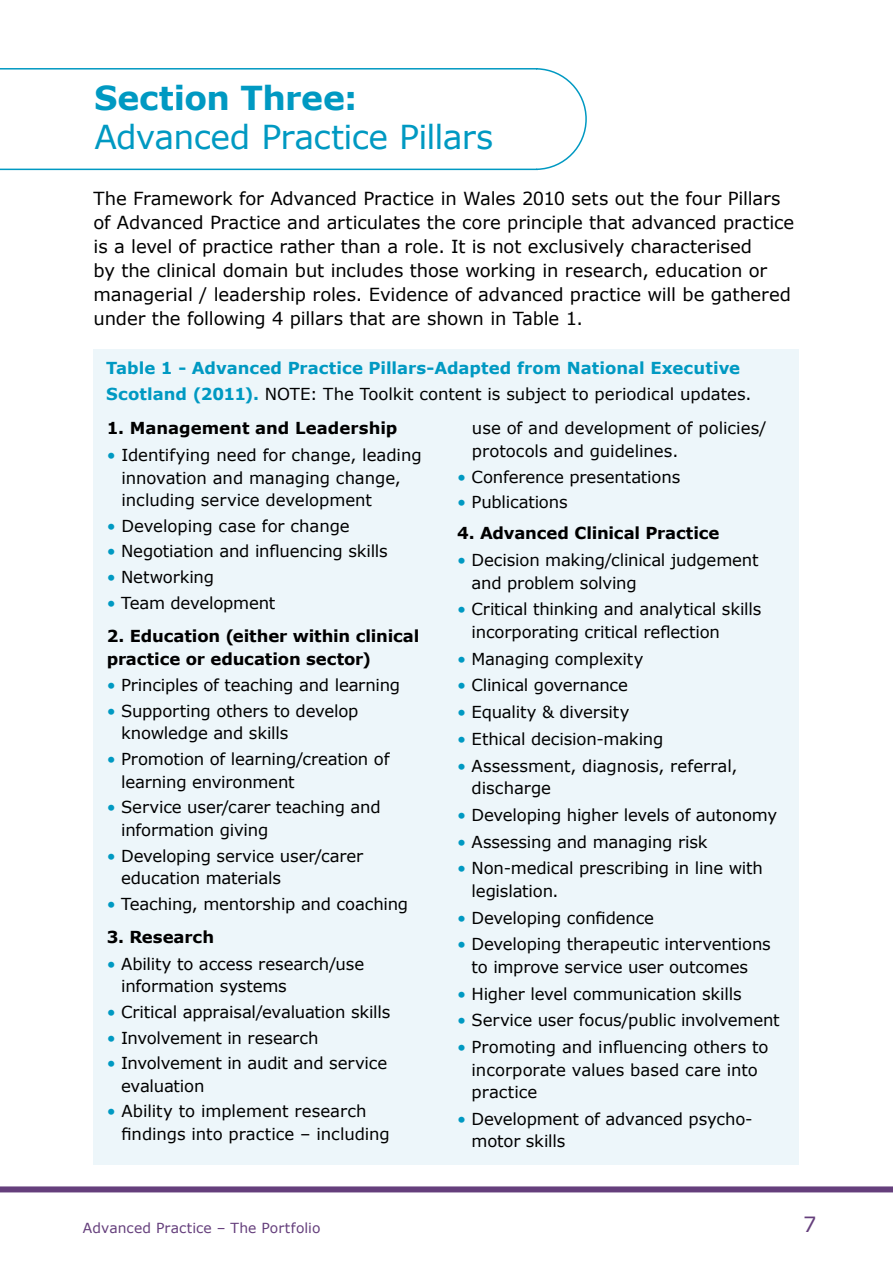
<style>
.page{position:relative;width:893px;height:1263px;background:#fff}
.page>*{position:absolute;margin:0;border:0;box-sizing:border-box;transform-origin:0 0}
.t1{font:33px "Verdana";letter-spacing:-.02em;color:#0099c2}
.t2{font:700 33px "Verdana";letter-spacing:-.005em;color:#0099c2}
.t3{font:21px "Verdana";color:#653f7c}
.t4{font:18px/24px "Verdana";letter-spacing:-.01em;color:#000}
.t5{font:16.5px/22.5px "Verdana";letter-spacing:-.01em;color:#000}
.t6{font:700 16.5px/25.5px "Verdana";color:#0099c2}
.t7{font:700 16.5px/22.5px "Verdana";letter-spacing:-.005em;color:#000}
.t8{font:13.8px "Verdana";letter-spacing:.005em;color:#653f7c}
.s1{font-weight:400;color:#000}
.s2{color:#0099c2}
</style>
<div class="page">
<svg style="left:0;top:68px;width:587px;height:103px"></svg>
<div style="left:94px;top:349px;width:705px;height:816px;background:#edf6fa"></div>
<div style="left:0;top:1186px;width:893px;height:6px;background:#653f7c"></div>
<h1 class="t2" style="left:94px;top:77px;width:265px">Section Three:</h1>
<h1 class="t1" style="left:94px;top:116px;width:400px">Advanced Practice Pillars</h1>
<p class="t4" style="left:94px;top:187px;width:702px">The Framework for Advanced Practice in Wales 2010 sets out the four Pillars of Advanced Practice and articulates the core principle that advanced practice is a level of practice rather than a role. It is not exclusively characterised<br>by the clinical domain but includes those working in research, education or managerial / leadership roles. Evidence of advanced practice will be gathered under the following 4 pillars that are shown in Table 1.</p>
<p class="t6" style="left:106px;top:356px;width:647px">Table 1 - Advanced Practice Pillars-Adapted from National Executive<br>Scotland (2011). <span class="s1">NOTE: The Toolkit content is subject to periodical updates.</span></p>
<p class="t7" style="left:107px;top:417px;width:292px">1. Management and Leadership</p>
<p class="t5" style="left:121px;top:444px;width:302px;text-indent:-15px"><span class="s2">•</span> Identifying need for change, leading innovation and managing change, including service development</p>
<p class="t5" style="left:107px;top:515px;width:245px"><span class="s2">•</span> Developing case for change</p>
<p class="t5" style="left:107px;top:540px;width:283px"><span class="s2">•</span> Negotiation and influencing skills</p>
<p class="t5" style="left:107px;top:566px;width:109px"><span class="s2">•</span> Networking</p>
<p class="t5" style="left:107px;top:592px;width:170px"><span class="s2">•</span> Team development</p>
<p class="t7" style="left:107px;top:625px;width:314px">2. Education (either within clinical practice or education sector)</p>
<p class="t5" style="left:107px;top:674px;width:295px"><span class="s2">•</span> Principles of teaching and learning</p>
<p class="t5" style="left:121px;top:700px;width:239px;text-indent:-14px"><span class="s2">•</span> Supporting others to develop knowledge and skills</p>
<p class="t5" style="left:121px;top:748px;width:270px;text-indent:-14px"><span class="s2">•</span> Promotion of learning/creation of learning environment</p>
<p class="t5" style="left:121px;top:796px;width:261px;text-indent:-14px"><span class="s2">•</span> Service user/carer teaching and information giving</p>
<p class="t5" style="left:121px;top:844px;width:244px;text-indent:-14px"><span class="s2">•</span> Developing service user/carer education materials</p>
<p class="t5" style="left:107px;top:893px;width:303px"><span class="s2">•</span> Teaching, mentorship and coaching</p>
<p class="t7" style="left:107px;top:926px;width:109px">3. Research</p>
<p class="t5" style="left:121px;top:953px;width:245px;text-indent:-14px"><span class="s2">•</span> Ability to access research/use information systems</p>
<p class="t5" style="left:107px;top:1001px;width:285px"><span class="s2">•</span> Critical appraisal/evaluation skills</p>
<p class="t5" style="left:107px;top:1026px;width:213px"><span class="s2">•</span> Involvement in research</p>
<p class="t5" style="left:121px;top:1052px;width:268px;text-indent:-14px"><span class="s2">•</span> Involvement in audit and service evaluation</p>
<p class="t5" style="left:121px;top:1100px;width:270px;text-indent:-15px"><span class="s2">•</span> Ability to implement research findings into practice – including</p>
<p class="t5" style="left:472px;top:417px;width:296px">use of and development of policies/ protocols and guidelines.</p>
<p class="t5" style="left:457px;top:466px;width:225px"><span class="s2">•</span> Conference presentations</p>
<p class="t5" style="left:457px;top:491px;width:112px"><span class="s2">•</span> Publications</p>
<p class="t7" style="left:457px;top:522px;width:264px">4. Advanced Clinical Practice</p>
<p class="t5" style="left:472px;top:549px;width:288px;text-indent:-14px"><span class="s2">•</span> Decision making/clinical judgement and problem solving</p>
<p class="t5" style="left:472px;top:598px;width:291px;text-indent:-14px"><span class="s2">•</span> Critical thinking and analytical skills incorporating critical reflection</p>
<p class="t5" style="left:457px;top:647px;width:188px"><span class="s2">•</span> Managing complexity</p>
<p class="t5" style="left:457px;top:674px;width:172px"><span class="s2">•</span> Clinical governance</p>
<p class="t5" style="left:457px;top:701px;width:174px"><span class="s2">•</span> Equality &amp; diversity</p>
<p class="t5" style="left:457px;top:728px;width:208px"><span class="s2">•</span> Ethical decision-making</p>
<p class="t5" style="left:472px;top:754px;width:267px;text-indent:-14px"><span class="s2">•</span> Assessment, diagnosis, referral, discharge</p>
<p class="t5" style="left:457px;top:804px;width:322px"><span class="s2">•</span> Developing higher levels of autonomy</p>
<p class="t5" style="left:457px;top:830px;width:252px"><span class="s2">•</span> Assessing and managing risk</p>
<p class="t5" style="left:472px;top:857px;width:293px;text-indent:-14px"><span class="s2">•</span> Non-medical prescribing in line with legislation.</p>
<p class="t5" style="left:457px;top:906px;width:198px"><span class="s2">•</span> Developing confidence</p>
<p class="t5" style="left:457px;top:933px;width:315px;text-align:center"><span class="s2">•</span> Developing therapeutic interventions to improve service user outcomes</p>
<p class="t5" style="left:457px;top:982px;width:286px"><span class="s2">•</span> Higher level communication skills</p>
<p class="t5" style="left:457px;top:1009px;width:324px"><span class="s2">•</span> Service user focus/public involvement</p>
<p class="t5" style="left:472px;top:1036px;width:298px;text-indent:-14px"><span class="s2">•</span> Promoting and influencing others to incorporate values based care into practice</p>
<p class="t5" style="left:472px;top:1108px;width:283px;text-indent:-14px"><span class="s2">•</span> Development of advanced psycho&shy;motor skills</p>
<p class="t8" style="left:83px;top:1219px;width:239px">Advanced Practice – The Portfolio</p>
<p class="t3" style="left:803px;top:1211px;width:15px">7</p>
</div>
